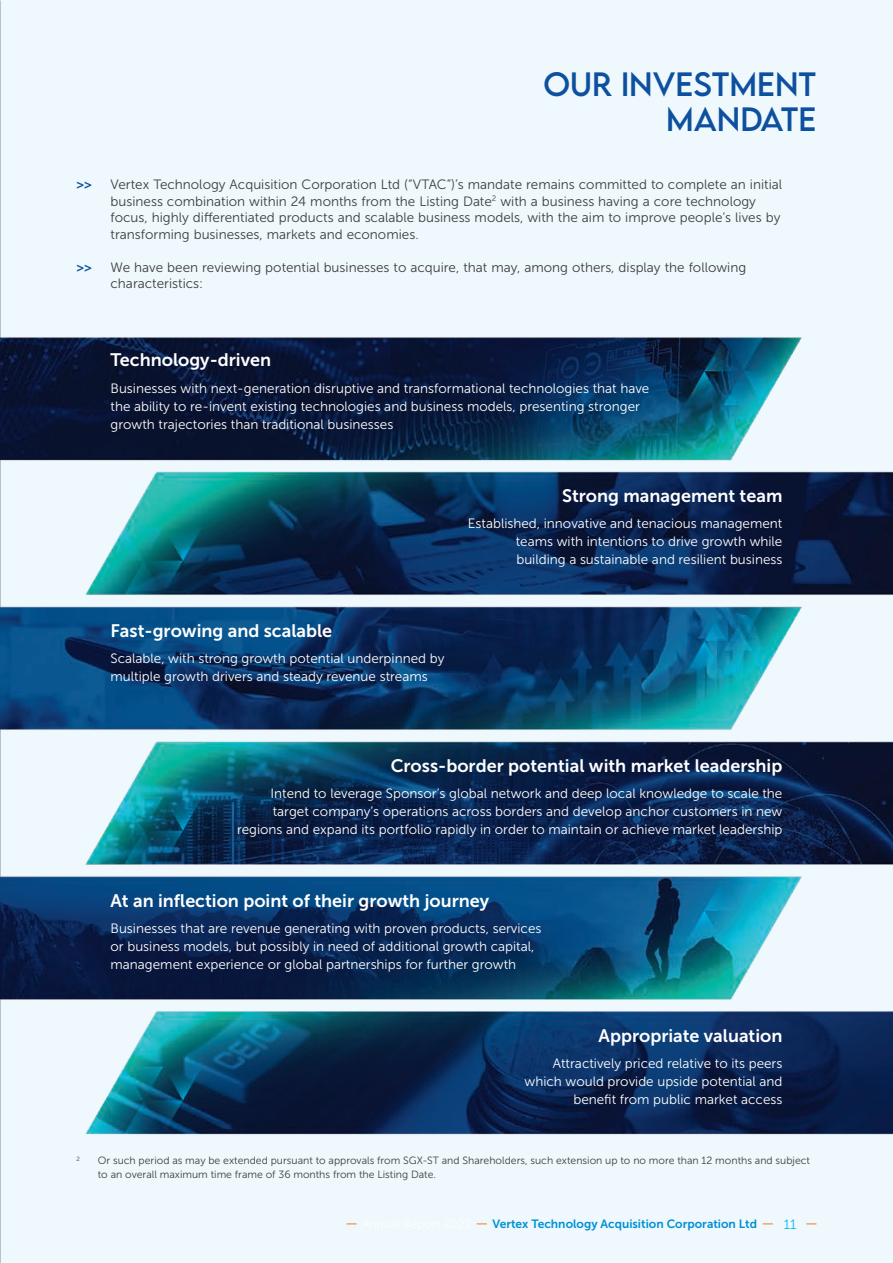
<style>
.page{position:relative;width:893px;height:1263px;background:#fff}
.page>*{position:absolute;margin:0;border:0;box-sizing:border-box;transform-origin:0 0}
.t1{font:30px "LEMONMILK";color:#0d509f}
.t2{font:18px "Museo Sans 700";color:#fff}
.t3{font:13.5px/18px "Museo Sans 300";color:#fff}
._10_Indent{font:13.5px/16.5px "Museo Sans 300";color:#3e3e3f}
._10_Indent-2{font:13.5px "Museo Sans 700";color:#0d509f}
.t4{font:13.5px "Museo Sans 300";color:#01bdf2}
.t5{font:12px "Museo Sans 700";color:#008fd5}
.t6{font:10.5px/13.5px "Museo Sans 300";color:#3e3e3f}
.t7{font:6.15px "Museo Sans 300";color:#3e3e3f}
</style>
<div class="page">
<img style="left:0;top:0;width:893px;height:1263px">
<p class="t1" style="left:544px;top:65px;width:274px">OUR INVESTMENT</p>
<p class="t1" style="left:666px;top:99px;width:152px">MANDATE</p>
<p class="_10_Indent-2" style="left:77px;top:177px;width:17px">&gt;&gt;</p>
<p class="_10_Indent" style="left:111px;top:176px;width:673px">Vertex Technology Acquisition Corporation Ltd (“VTAC”)’s mandate remains committed to complete an initial business combination within 24 months from the Listing Date<sup>2</sup> with a business having a core technology focus, highly differentiated products and scalable business models, with the aim to improve people’s lives by transforming businesses, markets and economies.</p>
<p class="_10_Indent-2" style="left:77px;top:259px;width:17px">&gt;&gt;</p>
<p class="_10_Indent" style="left:111px;top:259px;width:637px">We have been reviewing potential businesses to acquire, that may, among others, display the following characteristics:</p>
<p class="t2" style="left:111px;top:350px;width:162px">Technology-driven</p>
<p class="t3" style="left:111px;top:379px;width:540px">Businesses with next-generation disruptive and transformational technologies that have the ability to re-invent existing technologies and business models, presenting stronger growth trajectories than traditional businesses</p>
<p class="t2" style="left:111px;top:620px;width:223px">Fast-growing and scalable</p>
<p class="t3" style="left:111px;top:649px;width:335px">Scalable, with strong growth potential underpinned by multiple growth drivers and steady revenue streams</p>
<p class="t2" style="left:562px;top:485px;width:222px">Strong management team</p>
<p class="t3" style="left:516px;top:514px;width:268px;text-align:justify;text-indent:-48px">Established, innovative and tenacious management teams with intentions to drive growth while building a sustainable and resilient business</p>
<p class="t2" style="left:391px;top:755px;width:393px">Cross-border potential with market leadership</p>
<p class="t3" style="left:237px;top:785px;width:547px;text-align:right">Intend to leverage Sponsor’s global network and deep local knowledge to scale the target company’s operations across borders and develop anchor customers in new regions and expand its portfolio rapidly in order to maintain or achieve market leadership</p>
<p class="t2" style="left:111px;top:890px;width:380px">At an inflection point of their growth journey</p>
<p class="t3" style="left:111px;top:920px;width:432px">Businesses that are revenue generating with proven products, services or business models, but possibly in need of additional growth capital, management experience or global partnerships for further growth</p>
<p class="t2" style="left:599px;top:1025px;width:185px">Appropriate valuation</p>
<p class="t3" style="left:524px;top:1055px;width:259px;text-align:right">Attractively priced relative to its peers which would provide upside potential and benefit from public market access</p>
<p class="t7" style="left:77px;top:1155px;width:5px">2</p>
<p class="t6" style="left:98px;top:1154px;width:714px">Or such period as may be extended pursuant to approvals from SGX-ST and Shareholders, such extension up to no more than 12 months and subject to an overall maximum time frame of 36 months from the Listing Date.</p>
<p class="t5" style="left:492px;top:1217px;width:266px">Vertex Technology Acquisition Corporation Ltd</p>
<p class="t4" style="left:784px;top:1217px;width:14px">11</p>
</div>
